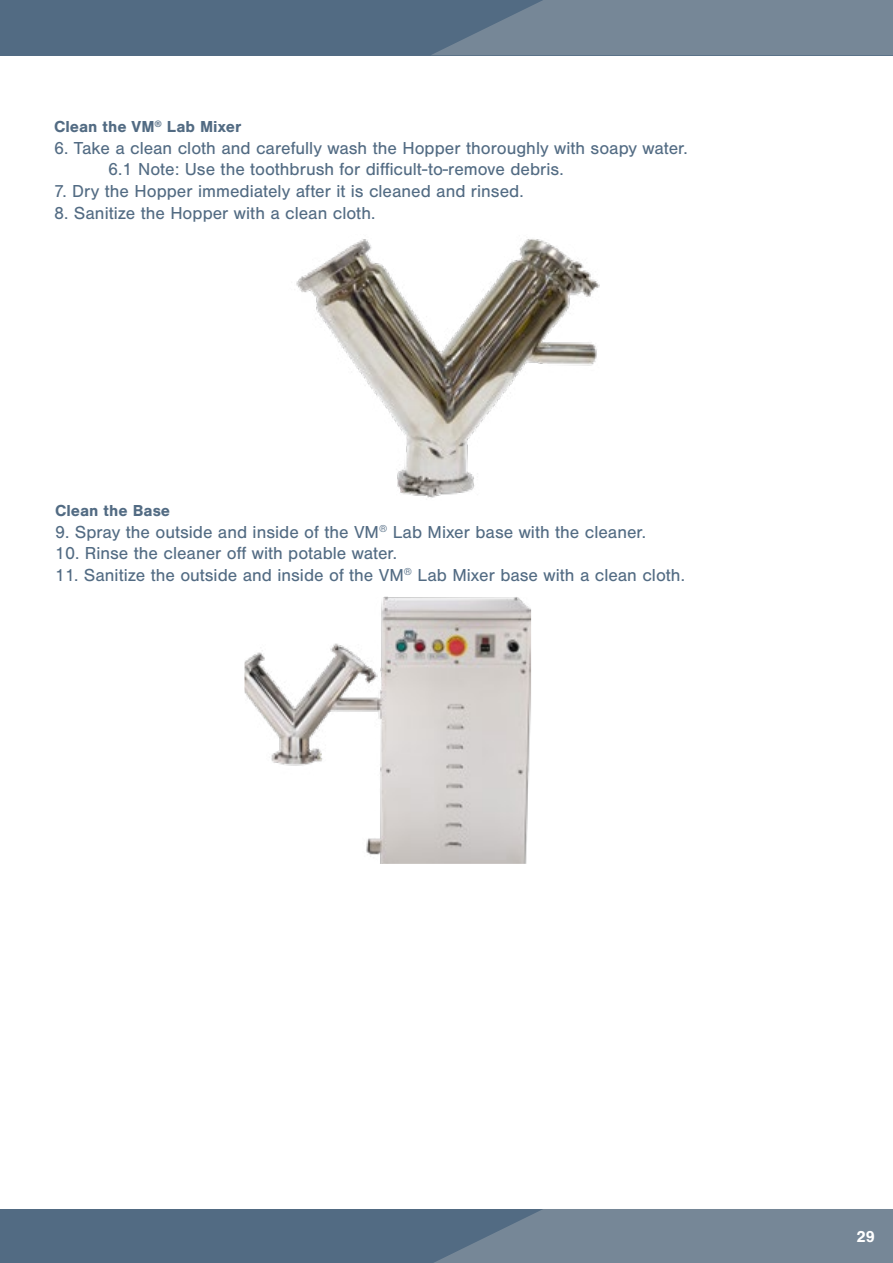
<style>
.page{position:relative;width:893px;height:1263px;background:#fff}
.page>*{position:absolute;margin:0;border:0;box-sizing:border-box;transform-origin:0 0}
.t1{font:18px/21.6px "Nimbus San";color:#526b83}
.t2{font:700 16.5px "Nimbus San";color:#526b83}
.t3{font:700 16.5px "Nimbus San";color:#fff}
</style>
<div class="page">
<div style="left:0;top:0;width:893px;height:55px;background:#526b83"></div>
<svg style="left:432px;top:0;width:461px;height:55px;background:#718394"></svg>
<div style="left:0;top:1209px;width:893px;height:54px;background:#526b83"></div>
<svg style="left:434px;top:1209px;width:459px;height:54px;background:#718394"></svg>
<img style="left:296px;top:239px;width:304px;height:259px">
<img style="left:244px;top:597px;width:287px;height:267px">
<p class="t2" style="left:54px;top:117px;width:189px">Clean the VM<sup>®</sup> Lab Mixer</p>
<p class="t1" style="left:108px;top:137px;width:581px;text-indent:-54px">6. Take a clean cloth and carefully wash the Hopper thoroughly with soapy water.<br>6.1 Note: Use the toothbrush for difficult-to-remove debris.</p>
<p class="t1" style="left:54px;top:181px;width:471px">7. Dry the Hopper immediately after it is cleaned and rinsed.</p>
<p class="t1" style="left:54px;top:202px;width:323px">8. Sanitize the Hopper with a clean cloth.</p>
<p class="t2" style="left:55px;top:501px;width:117px">Clean the Base</p>
<p class="t1" style="left:55px;top:521px;width:593px">9. Spray the outside and inside of the VM<sup>®</sup> Lab Mixer base with the cleaner.</p>
<p class="t1" style="left:55px;top:543px;width:344px">10. Rinse the cleaner off with potable water.</p>
<p class="t1" style="left:55px;top:564px;width:631px">11. Sanitize the outside and inside of the VM<sup>®</sup> Lab Mixer base with a clean cloth.</p>
<p class="t3" style="left:856px;top:1227px;width:20px">29</p>
</div>
